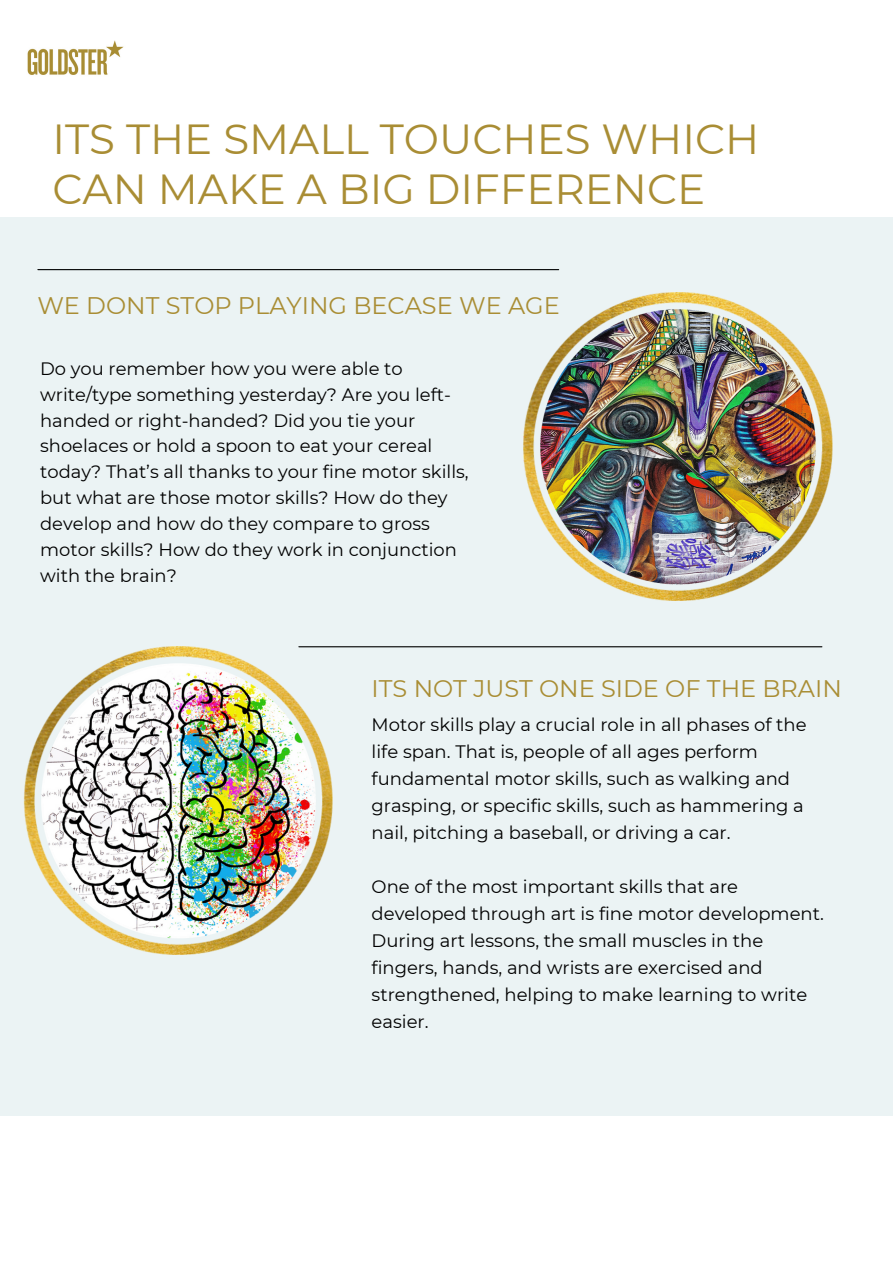
<style>
.page{position:relative;width:893px;height:1264px;background:#fff}
.page>*{position:absolute;margin:0;border:0;box-sizing:border-box;transform-origin:0 0}
.t1{font:42px/50.6px "Montserrat";color:#a98d34}
.t2{font:24px "Montserrat";color:#a98d34}
.t3{font:18px/27px "Montserrat";color:#000}
.t4{font:17.85px/25.8px "Montserrat";color:#000}
</style>
<div class="page">
<div style="left:0;top:217px;width:892px;height:898px;background:#ebf3f4"></div>
<img style="left:23px;top:646px;width:333px;height:308px">
<img style="left:27px;top:40px;width:97px;height:35px">
<img style="left:523px;top:292px;width:310px;height:308px">
<hr style="left:38px;top:269px;width:520px;height:1px;background:#000">
<hr style="left:299px;top:646px;width:522px;height:1px;background:#000">
<h1 class="t1" style="left:52px;top:113px;width:708px">ITS THE SMALL TOUCHES WHICH<br>CAN MAKE A BIG DIFFERENCE</h1>
<h2 class="t2" style="left:37px;top:291px;width:524px">WE DONT STOP PLAYING BECASE WE AGE</h2>
<p class="t4" style="left:40px;top:355px;width:430px">Do you remember how you were able to write/type something yesterday? Are you left&shy;handed or right-handed? Did you tie your shoelaces or hold a spoon to eat your cereal today? That’s all thanks to your fine motor skills, but what are those motor skills? How do they develop and how do they compare to gross motor skills? How do they work in conjunction with the brain?</p>
<h2 class="t2" style="left:371px;top:673px;width:471px">ITS NOT JUST ONE SIDE OF THE BRAIN</h2>
<p class="t3" style="left:371px;top:711px;width:436px">Motor skills play a crucial role in all phases of the life span. That is, people of all ages perform fundamental motor skills, such as walking and grasping, or specific skills, such as hammering a nail, pitching a baseball, or driving a car.</p>
<p class="t3" style="left:371px;top:873px;width:453px">One of the most important skills that are developed through art is fine motor development.<br>During art lessons, the small muscles in the fingers, hands, and wrists are exercised and strengthened, helping to make learning to write easier.</p>
</div>
